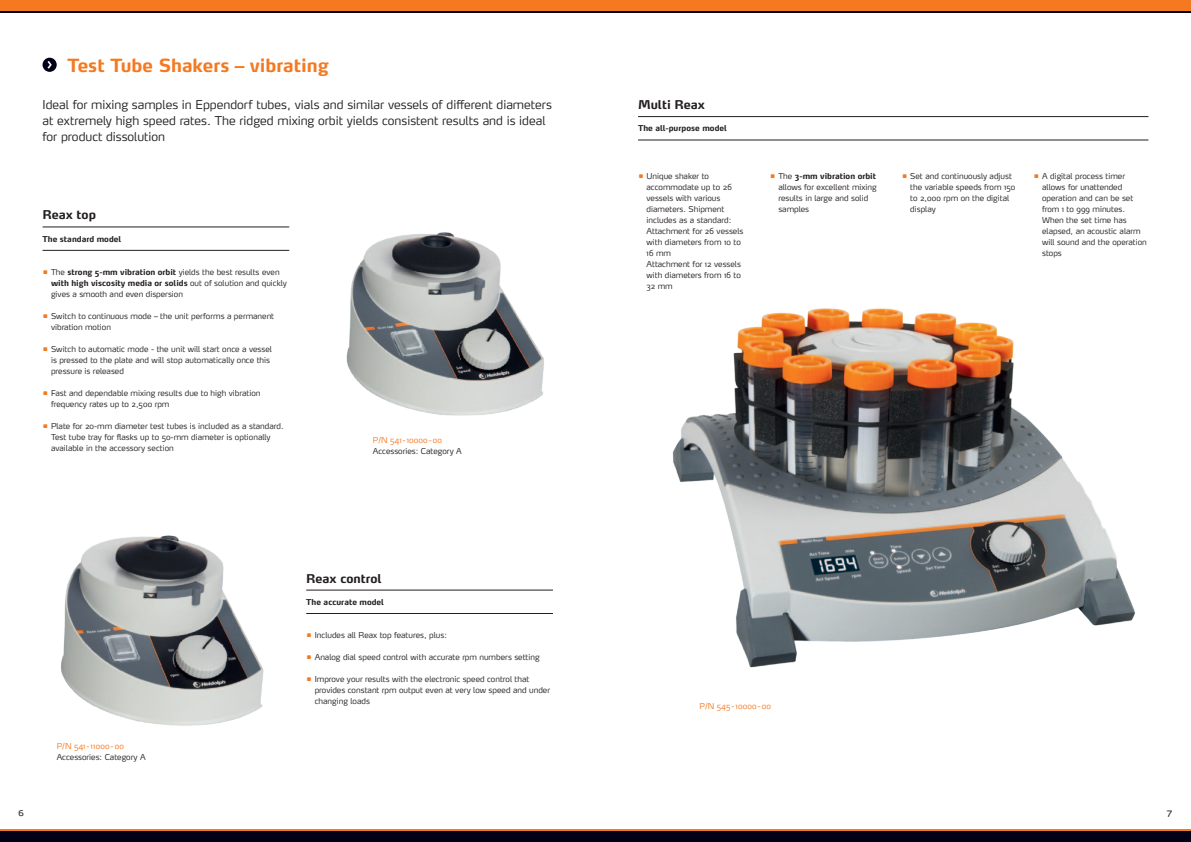
<style>
.page{position:relative;width:1191px;height:842px;background:#fff}
.page>*{position:absolute;margin:0;border:0;box-sizing:border-box;transform-origin:0 0}
.t1{font:700 18px "Max";color:#f47921}
.t2{font:14px "Max Light SC Expert";color:#231f20}
.t3{font:13px "Max Light SC Expert";color:#231f20}
.t4{font:300 12px/16px "Max";color:#231f20}
.t5{font:700 12px "Max";color:#231f20}
.t6{font:300 8px/11px "Max";color:#231f20}
.t7{font:700 8px "Max";color:#231f20}
.t8{font:300 8px "Max";letter-spacing:.02em;color:#f47921}
.s1{font-size:14px;color:#f47921}
.s2{font-weight:700}
</style>
<div class="page">
<div style="left:0;top:831px;width:595px;height:11px;background:#000116"></div>
<div style="left:595px;top:831px;width:596px;height:11px;background:#000116"></div>
<div style="left:0;top:0;width:595px;height:11px;background:#f47921"></div>
<div style="left:595px;top:0;width:596px;height:11px;background:#f47921"></div>
<hr style="left:0;top:829px;width:595px;height:2px;background:#f47921">
<hr style="left:595px;top:829px;width:596px;height:2px;background:#f47921">
<hr style="left:0;top:11px;width:595px;height:2px;background:#000116">
<hr style="left:595px;top:11px;width:596px;height:2px;background:#000116">
<img style="left:672px;top:308px;width:464px;height:360px">
<img style="left:61px;top:535px;width:203px;height:191px">
<img style="left:346px;top:232px;width:198px;height:184px">
<div style="left:43px;top:58px;width:14px;height:14px;background:#000116;border-radius:50%"></div>
<svg style="left:48px;top:61px;width:4px;height:8px"></svg>
<hr style="left:43px;top:226px;width:246px;height:1px;background:#231f20">
<hr style="left:43px;top:250px;width:246px;height:1px;background:#231f20">
<hr style="left:306px;top:590px;width:247px;height:1px;background:#231f20">
<hr style="left:306px;top:613px;width:247px;height:1px;background:#231f20">
<hr style="left:638px;top:116px;width:510px;height:1px;background:#231f20">
<hr style="left:638px;top:140px;width:510px;height:1px;background:#231f20">
<h1 class="t1" style="left:67px;top:54px;width:263px">Test Tube Shakers – vibrating</h1>
<h3 class="t4" style="left:43px;top:96px;width:511px">Ideal for mixing samples in Eppendorf tubes, vials and similar vessels of different diameters at extremely high speed rates. The ridged mixing orbit yields consistent results and is ideal for product dissolution</h3>
<h3 class="t5" style="left:43px;top:207px;width:55px">Reax top</h3>
<p class="t7" style="left:43px;top:234px;width:80px">The standard model</p>
<p class="t6" style="left:51px;top:266px;width:237px;text-indent:-9px"><span class="s1">•</span> The <span class="s2">strong 5-mm vibration orbit</span> yields the best results even <span class="s2">with high viscosity media or solids</span> out of solution and quickly gives a smooth and even dispersion</p>
<p class="t6" style="left:51px;top:310px;width:225px;text-indent:-9px"><span class="s1">•</span> Switch to continuous mode – the unit performs a permanent vibration motion</p>
<p class="t6" style="left:51px;top:343px;width:222px;text-indent:-9px"><span class="s1">•</span> Switch to automatic mode - the unit will start once a vessel is pressed to the plate and will stop automatically once this pressure is released</p>
<p class="t6" style="left:51px;top:387px;width:211px;text-indent:-9px"><span class="s1">•</span> Fast and dependable mixing results due to high vibration frequency rates up to 2,500 rpm</p>
<p class="t6" style="left:51px;top:420px;width:234px;text-indent:-9px"><span class="s1">•</span> Plate for 20-mm diameter test tubes is included as a standard.<br>Test tube tray for flasks up to 50-mm diameter is optionally available in the accessory section</p>
<p class="t8" style="left:373px;top:435px;width:71px">P/N 541-10000-00</p>
<p class="t6" style="left:373px;top:445px;width:90px">Accessories: Category A</p>
<p class="t8" style="left:57px;top:741px;width:69px">P/N 541-11000-00</p>
<p class="t6" style="left:57px;top:751px;width:90px">Accessories: Category A</p>
<h3 class="t5" style="left:306px;top:570px;width:77px">Reax control</h3>
<p class="t7" style="left:306px;top:597px;width:79px">The accurate model</p>
<p class="t6" style="left:306px;top:630px;width:142px"><span class="s1">•</span> Includes all Reax top features, plus:</p>
<p class="t6" style="left:306px;top:652px;width:235px"><span class="s1">•</span> Analog dial speed control with accurate rpm numbers setting</p>
<p class="t6" style="left:315px;top:674px;width:237px;text-indent:-9px"><span class="s1">•</span> Improve your results with the electronic speed control that provides constant rpm output even at very low speed and under changing loads</p>
<h3 class="t5" style="left:638px;top:97px;width:68px">Multi Reax</h3>
<p class="t7" style="left:638px;top:123px;width:90px">The all-purpose model</p>
<p class="t6" style="left:646px;top:170px;width:98px;text-indent:-9px"><span class="s1">•</span> Unique shaker to accommodate up to 26 vessels with various diameters. Shipment includes as a standard:<br>Attachment for 26 vessels with diameters from 10 to<br>16 mm<br>Attachment for 12 vessels with diameters from 16 to<br>32 mm</p>
<p class="t6" style="left:778px;top:170px;width:100px;text-indent:-9px"><span class="s1">•</span> The <span class="s2">3-mm vibration orbit </span>allows for excellent mixing results in large and solid samples</p>
<p class="t6" style="left:910px;top:170px;width:107px;text-indent:-9px"><span class="s1">•</span> Set and continuously adjust the variable speeds from 150 to 2,000 rpm on the digital display</p>
<p class="t6" style="left:1042px;top:170px;width:106px;text-indent:-9px"><span class="s1">•</span> A digital process timer allows for unattended operation and can be set from 1 to 999 minutes.<br>When the set time has elapsed, an acoustic alarm will sound and the operation stops</p>
<p class="t8" style="left:699px;top:701px;width:73px">P/N 545-10000-00</p>
<h3 class="t3" style="left:18px;top:807px;width:8px">6</h3>
<h2 class="t2" style="left:1166px;top:807px;width:7px">7</h2>
</div>
